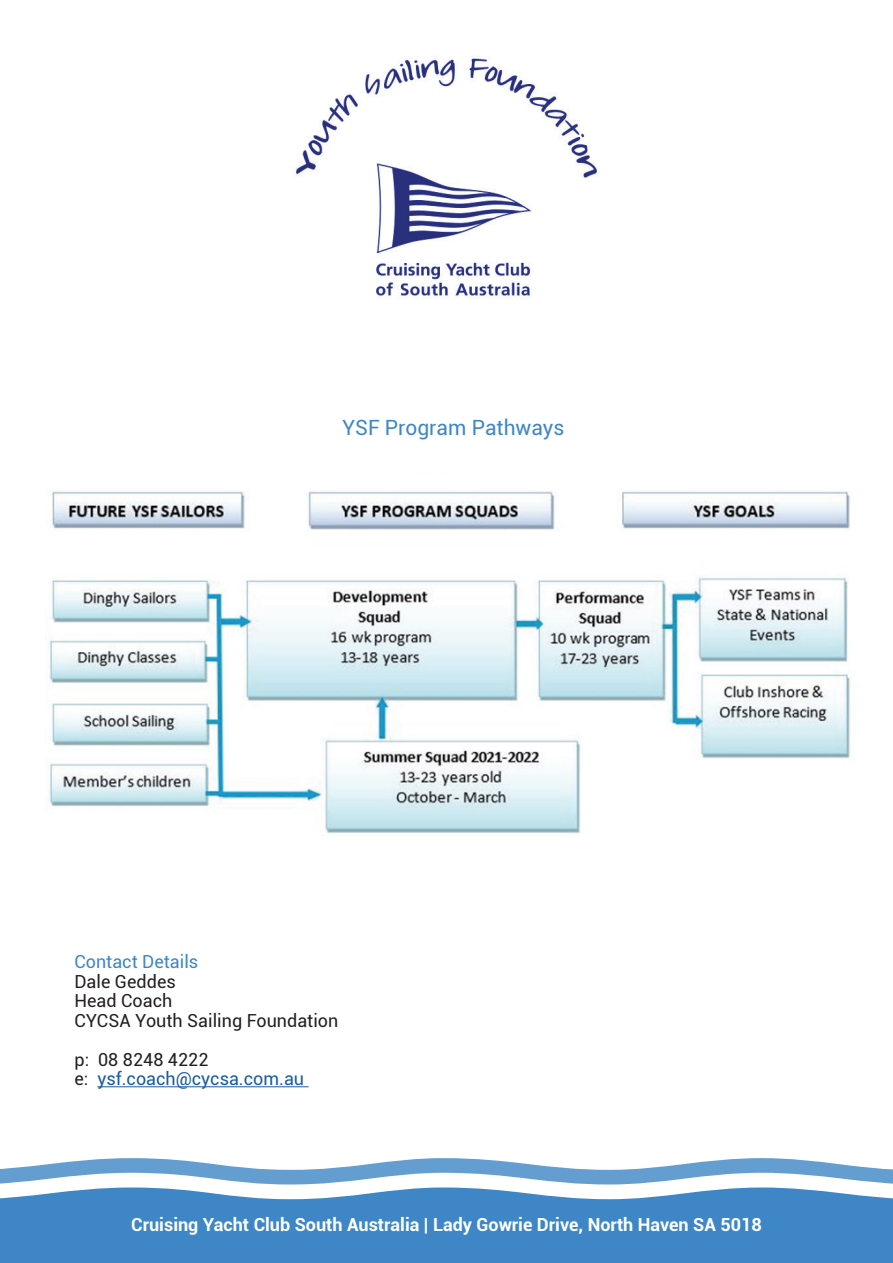
<style>
.page{position:relative;width:893px;height:1263px;background:#fff}
.page>*{position:absolute;margin:0;border:0;box-sizing:border-box;transform-origin:0 0}
.t1{font:21px "Roboto";color:#3e86c6}
.t2{font:700 18px "Roboto";color:#fff}
.t3{font:18px/19.5px "Roboto";color:#231f20}
.t4{font:18px/19.5px "Roboto";color:#175d9e}
.t5{font:18px "Roboto";color:#3e86c6}
.s1{color:#231f20}
</style>
<div class="page">
<img style="left:296px;top:58px;width:301px;height:241px">
<svg style="left:0;top:1158px;width:893px;height:54px"></svg>
<div style="left:0;top:1212px;width:893px;height:51px;background:#3e86c6"></div>
<img style="left:49px;top:491px;width:801px;height:343px">
<hr style="left:97px;top:1086px;width:212px;height:1px;background:#175d9e">
<p class="t1" style="left:342px;top:413px;width:224px">YSF Program Pathways</p>
<p class="t5" style="left:74px;top:949px;width:125px">Contact Details</p>
<p class="t3" style="left:74px;top:971px;width:265px">Dale Geddes<br>Head Coach<br>CYCSA Youth Sailing Foundation</p>
<p class="t4" style="left:74px;top:1049px;width:231px"><span class="s1">p: 08 8248 4222<br>e:</span> ysf.coach@cycsa.com.au</p>
<p class="t2" style="left:131px;top:1212px;width:632px">Cruising Yacht Club South Australia | Lady Gowrie Drive, North Haven SA 5018</p>
</div>
